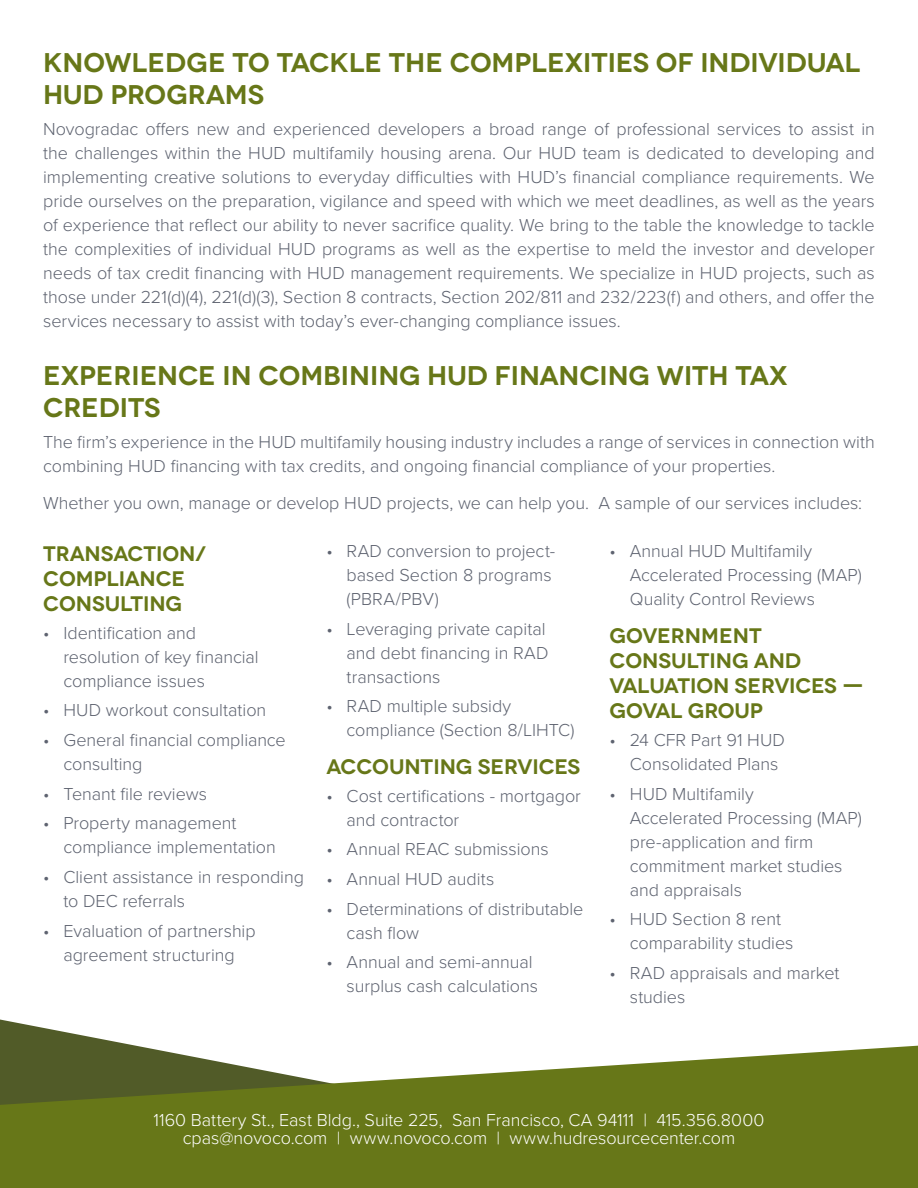
<style>
.page{position:relative;width:918px;height:1188px;background:#fff}
.page>*{position:absolute;margin:0;border:0;box-sizing:border-box;transform-origin:0 0}
.t1{font:600 27px/32.4px "Novecentowide";color:#677718}
.t2{font:600 21px/25.2px "Novecentowide";letter-spacing:-.005em;color:#677718}
.t3{font:300 18px/24px "Proxima Nova";letter-spacing:-.005em;color:#5e6370}
.t4{font:300 18px/18px "Proxima Nova";letter-spacing:-.005em;color:#fff;text-align:center}
</style>
<div class="page">
<svg style="left:0;top:1020px;width:137px;height:26px"></svg>
<svg style="left:0;top:1046px;width:918px;height:142px;background:#758333"></svg>
<h1 class="t1" style="left:43px;top:46px;width:819px">KNOWLEDGE TO TACKLE THE COMPLEXITIES OF INDIVIDUAL<br>HUD PROGRAMS</h1>
<p class="t3" style="left:43px;top:116px;width:833px;text-align:justify">Novogradac offers new and experienced developers a broad range of professional services to assist in the challenges within the HUD multifamily housing arena. Our HUD team is dedicated to developing and implementing creative solutions to everyday difficulties with HUD’s financial compliance requirements. We pride ourselves on the preparation, vigilance and speed with which we meet deadlines, as well as the years of experience that reflect our ability to never sacrifice quality. We bring to the table the knowledge to tackle the complexities of individual HUD programs as well as the expertise to meld the investor and developer needs of tax credit financing with HUD management requirements. We specialize in HUD projects, such as those under 221(d)(4), 221(d)(3), Section 8 contracts, Section 202/811 and 232/223(f) and others, and offer the services necessary to assist with today’s ever-changing compliance issues.</p>
<h1 class="t1" style="left:43px;top:359px;width:746px">EXPERIENCE IN COMBINING HUD FINANCING WITH TAX<br>CREDITS</h1>
<p class="t3" style="left:43px;top:429px;width:833px">The firm’s experience in the HUD multifamily housing industry includes a range of services in connection with combining HUD financing with tax credits, and ongoing financial compliance of your properties.</p>
<p class="t3" style="left:43px;top:490px;width:821px">Whether you own, manage or develop HUD projects, we can help you. A sample of our services includes:</p>
<p class="t2" style="left:43px;top:541px;width:164px">TRANSACTION/<br>COMPLIANCE<br>CONSULTING</p>
<p class="t3" style="left:63px;top:620px;width:197px;text-indent:-20px">• Identification and resolution of key financial compliance issues</p>
<p class="t3" style="left:43px;top:697px;width:225px">• HUD workout consultation</p>
<p class="t3" style="left:63px;top:727px;width:224px;text-indent:-20px">• General financial compliance consulting</p>
<p class="t3" style="left:43px;top:781px;width:165px">• Tenant file reviews</p>
<p class="t3" style="left:63px;top:810px;width:214px;text-indent:-20px">• Property management compliance implementation</p>
<p class="t3" style="left:63px;top:864px;width:242px;text-indent:-20px">• Client assistance in responding to DEC referrals</p>
<p class="t3" style="left:43px;top:918px;width:214px;text-align:center">• Evaluation of partnership agreement structuring</p>
<p class="t3" style="left:630px;top:538px;width:234px;text-indent:-20px">• Annual HUD Multifamily<br>Accelerated Processing (MAP)<br>Quality Control Reviews</p>
<p class="t2" style="left:610px;top:623px;width:256px">GOVERNMENT<br>CONSULTING AND<br>VALUATION SERVICES —<br>GOVAL GROUP</p>
<p class="t3" style="left:630px;top:727px;width:157px;text-indent:-20px">• 24 CFR Part 91 HUD<br>Consolidated Plans</p>
<p class="t3" style="left:630px;top:781px;width:234px;text-indent:-20px">• HUD Multifamily<br>Accelerated Processing (MAP) pre-application and firm commitment market studies and appraisals</p>
<p class="t3" style="left:630px;top:906px;width:165px;text-indent:-20px">• HUD Section 8 rent comparability studies</p>
<p class="t3" style="left:630px;top:960px;width:211px;text-indent:-20px">• RAD appraisals and market studies</p>
<p class="t3" style="left:347px;top:538px;width:210px;text-indent:-20px">• RAD conversion to project&shy;based Section 8 programs (PBRA/PBV)</p>
<p class="t3" style="left:347px;top:616px;width:203px;text-indent:-20px">• Leveraging private capital and debt financing in RAD transactions</p>
<p class="t3" style="left:347px;top:693px;width:230px;text-indent:-20px">• RAD multiple subsidy compliance (Section 8/LIHTC)</p>
<p class="t2" style="left:326px;top:754px;width:255px">ACCOUNTING SERVICES</p>
<p class="t3" style="left:347px;top:783px;width:236px;text-indent:-20px">• Cost certifications - mortgagor and contractor</p>
<p class="t3" style="left:326px;top:836px;width:224px">• Annual REAC submissions</p>
<p class="t3" style="left:326px;top:866px;width:169px">• Annual HUD audits</p>
<p class="t3" style="left:347px;top:896px;width:238px;text-indent:-20px">• Determinations of distributable cash flow</p>
<p class="t3" style="left:347px;top:949px;width:193px;text-indent:-20px">• Annual and semi-annual surplus cash calculations</p>
<p class="t4" style="left:154px;top:1110px;width:612px">1160 Battery St., East Bldg., Suite 225, San Francisco, CA 94111 | 415.356.8000 cpas@novoco.com | www.novoco.com | www.hudresourcecenter.com</p>
</div>
